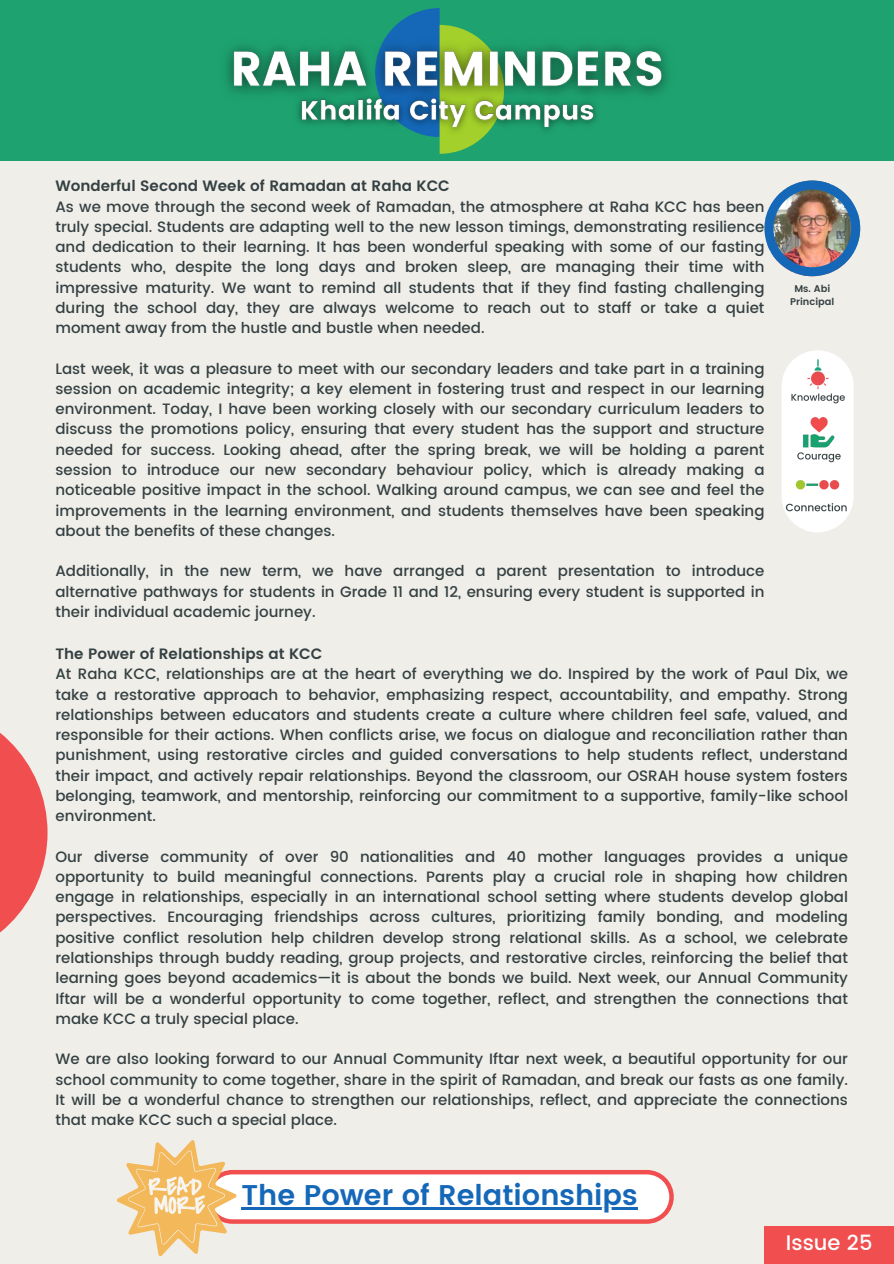
<style>
.page{position:relative;width:894px;height:1264px;background:#fff}
.page>*{position:absolute;margin:0;border:0;box-sizing:border-box;transform-origin:0 0}
.t1{font:600 28.5px "Poppins";color:#1568b8}
.t2{font:500 21px "Poppins";color:#fff}
.t3{font:500 15px/20.2px "Poppins";color:#344042;text-align:justify}
.t4{font:600 15px "Poppins";color:#344042}
.t5{font:600 9.75px/12.9px "Poppins";color:#344042;text-align:center}
</style>
<div class="page">
<div style="left:0;top:0;width:893px;height:1263px;background:#f0eee9"></div>
<div style="left:0;top:0;width:893px;height:161px;background:#1ea270"></div>
<svg style="left:390px;top:8px;width:90px;height:146px"></svg>
<div style="left:764px;top:1226px;width:129px;height:37px;background:#f04e4f"></div>
<img style="left:764px;top:180px;width:95px;height:96px">
<svg style="left:0;top:733px;width:48px;height:200px;fill:#f04e4f"></svg>
<svg style="left:782px;top:350px;width:71px;height:182px"></svg>
<img style="left:783px;top:409px;width:65px;height:56px">
<img style="left:783px;top:351px;width:68px;height:58px">
<img style="left:783px;top:501px;width:70px;height:18px">
<img style="left:782px;top:472px;width:71px;height:18px">
<svg style="left:117px;top:1140px;width:556px;height:116px"></svg>
<img style="left:226px;top:31px;width:442px;height:64px">
<img style="left:288px;top:86px;width:318px;height:54px">
<p class="t4" style="left:55px;top:177px;width:396px">Wonderful Second Week of Ramadan at Raha KCC</p>
<p class="t3" style="left:55px;top:196px;width:710px">As we move through the second week of Ramadan, the atmosphere at Raha KCC has been truly special. Students are adapting well to the new lesson timings, demonstrating resilience and dedication to their learning. It has been wonderful speaking with some of our fasting students who, despite the long days and broken sleep, are managing their time with impressive maturity. We want to remind all students that if they find fasting challenging during the school day, they are always welcome to reach out to staff or take a quiet moment away from the hustle and bustle when needed.</p>
<p class="t3" style="left:55px;top:358px;width:710px">Last week, it was a pleasure to meet with our secondary leaders and take part in a training session on academic integrity; a key element in fostering trust and respect in our learning environment. Today, I have been working closely with our secondary curriculum leaders to discuss the promotions policy, ensuring that every student has the support and structure needed for success. Looking ahead, after the spring break, we will be holding a parent session to introduce our new secondary behaviour policy, which is already making a noticeable positive impact in the school. Walking around campus, we can see and feel the improvements in the learning environment, and students themselves have been speaking about the benefits of these changes.</p>
<p class="t3" style="left:55px;top:561px;width:710px">Additionally, in the new term, we have arranged a parent presentation to introduce alternative pathways for students in Grade 11 and 12, ensuring every student is supported in their individual academic journey.</p>
<p class="t5" style="left:790px;top:282px;width:46px">Ms. Abi<br>Principal</p>
<p class="t4" style="left:55px;top:645px;width:268px">The Power of Relationships at KCC</p>
<p class="t3" style="left:55px;top:664px;width:793px">At Raha KCC, relationships are at the heart of everything we do. Inspired by the work of Paul Dix, we take a restorative approach to behavior, emphasizing respect, accountability, and empathy. Strong relationships between educators and students create a culture where children feel safe, valued, and responsible for their actions. When conflicts arise, we focus on dialogue and reconciliation rather than punishment, using restorative circles and guided conversations to help students reflect, understand their impact, and actively repair relationships. Beyond the classroom, our OSRAH house system fosters belonging, teamwork, and mentorship, reinforcing our commitment to a supportive, family-like school environment.</p>
<p class="t3" style="left:55px;top:846px;width:793px">Our diverse community of over 90 nationalities and 40 mother languages provides a unique opportunity to build meaningful connections. Parents play a crucial role in shaping how children engage in relationships, especially in an international school setting where students develop global perspectives. Encouraging friendships across cultures, prioritizing family bonding, and modeling positive conflict resolution help children develop strong relational skills. As a school, we celebrate relationships through buddy reading, group projects, and restorative circles, reinforcing the belief that learning goes beyond academics—it is about the bonds we build. Next week, our Annual Community Iftar will be a wonderful opportunity to come together, reflect, and strengthen the connections that make KCC a truly special place.</p>
<p class="t3" style="left:55px;top:1049px;width:793px">We are also looking forward to our Annual Community Iftar next week, a beautiful opportunity for our school community to come together, share in the spirit of Ramadan, and break our fasts as one family.<br>It will be a wonderful chance to strengthen our relationships, reflect, and appreciate the connections that make KCC such a special place.</p>
<p class="t1" style="left:241px;top:1178px;width:397px">The Power of Relationships</p>
<p class="t2" style="left:785px;top:1230px;width:88px">Issue 25</p>
</div>
